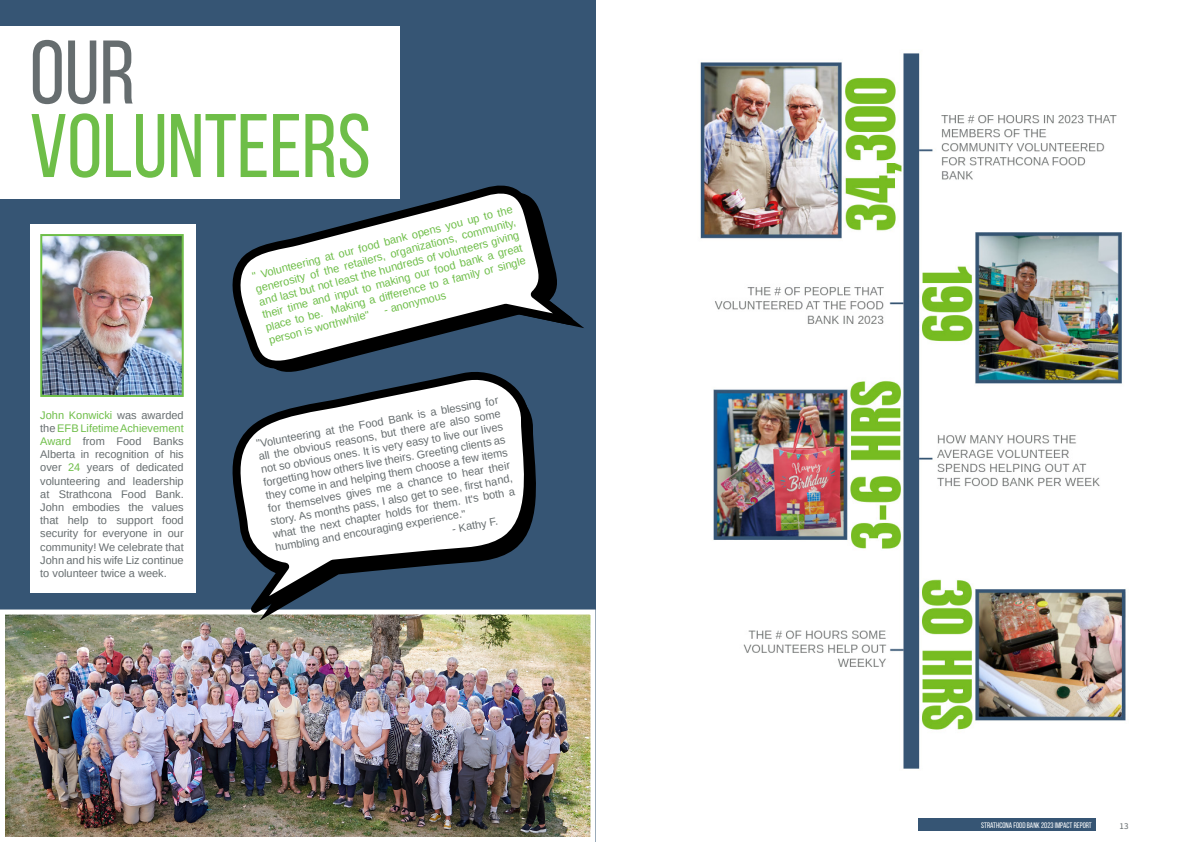
<style>
.page{position:relative;width:1191px;height:842px;background:#fff}
.page>*{position:absolute;margin:0;border:0;box-sizing:border-box;transform-origin:0 0}
._65_Header_gray_Bebas_Neue{font:90px "Bebas Neue";color:#6ebe48}
._65_Header_gray_Bebas_Neue-2{font:90px "Bebas Neue";color:#666d6f}
.t1{font:11px/13.2px "Arimo";color:#666d6f;text-align:justify}
.t2{font:11px/13.1px "Arimo";color:#6ebe48;text-align:justify}
._9_Content_gray_R_Source_Sans_Pro{font:9px "Source Sans Pro";color:#666d6f}
._8_Content_gray_Bebas_Neue{font:8px "Bebas Neue";color:#fff}
.s1{color:#6ebe48}
</style>
<div class="page">
<div style="left:0;top:0;width:595px;height:842px;background:#365574"></div>
<img style="left:6px;top:615px;width:583px;height:221px">
<div style="left:0;top:609px;width:595px;height:233px;border:5px solid #fff"></div>
<svg style="left:232px;top:177px;width:348px;height:191px"></svg>
<svg style="left:213px;top:368px;width:337px;height:266px"></svg>
<div style="left:30px;top:224px;width:166px;height:369px;background:#fff"></div>
<img style="left:43px;top:237px;width:138px;height:157px">
<div style="left:40px;top:234px;width:144px;height:163px;border:2px solid #6ebe48"></div>
<img style="left:700px;top:53px;width:426px;height:716px">
<div style="left:0;top:26px;width:399px;height:173px;background:#fff"></div>
<div style="left:918px;top:819px;width:178px;height:12px;background:#365574"></div>
<p class="_65_Header_gray_Bebas_Neue-2" style="left:30px;top:24px;width:107px">OUR</p>
<p class="_65_Header_gray_Bebas_Neue" style="left:30px;top:97px;width:342px">VOLUNTEERS</p>
<p class="t1" style="left:40px;top:408px;width:145px"><span class="s1">John Konwicki</span> was awarded the <span class="s1">EFB Lifetime Achievement Award</span> from Food Banks Alberta in recognition of his over <span class="s1">24</span> years of dedicated volunteering and leadership at Strathcona Food Bank.<br>John embodies the values that help to support food security for everyone in our community! We celebrate that John and his wife Liz continue to volunteer twice a week.</p>
<p class="t2" style="left:251px;top:271px;width:270px;rotate:-15deg">" Volunteering at our food bank opens you up to the generosity of the retailers, organizations, community, and last but not least the hundreds of volunteers giving their time and input to making our food bank a great place to be. Making a difference to a family or single person is worthwhile"</p>
<p class="t2" style="left:382px;top:304px;width:65px;rotate:-15deg">- anonymous</p>
<p class="t1" style="left:255px;top:437px;width:247px;rotate:-10deg">"Volunteering at the Food Bank is a blessing for all the obvious reasons, but there are also some not so obvious ones. It is very easy to live our lives forgetting how others live theirs. Greeting clients as they come in and helping them choose a few items for themselves gives me a chance to hear their story. As months pass, I also get to see, fi rst hand, what the next chapter holds for them. It's both a humbling and encouraging experience."</p>
<p class="t1" style="left:451px;top:523px;width:48px;rotate:-10deg">- Kathy F.</p>
<p class="_8_Content_gray_Bebas_Neue" style="left:981px;top:820px;width:112px">STRATHCONA FOOD BANK 2023 IMPACT REPORT</p>
<p class="_9_Content_gray_R_Source_Sans_Pro" style="left:1119px;top:820px;width:10px">13</p>
</div>
